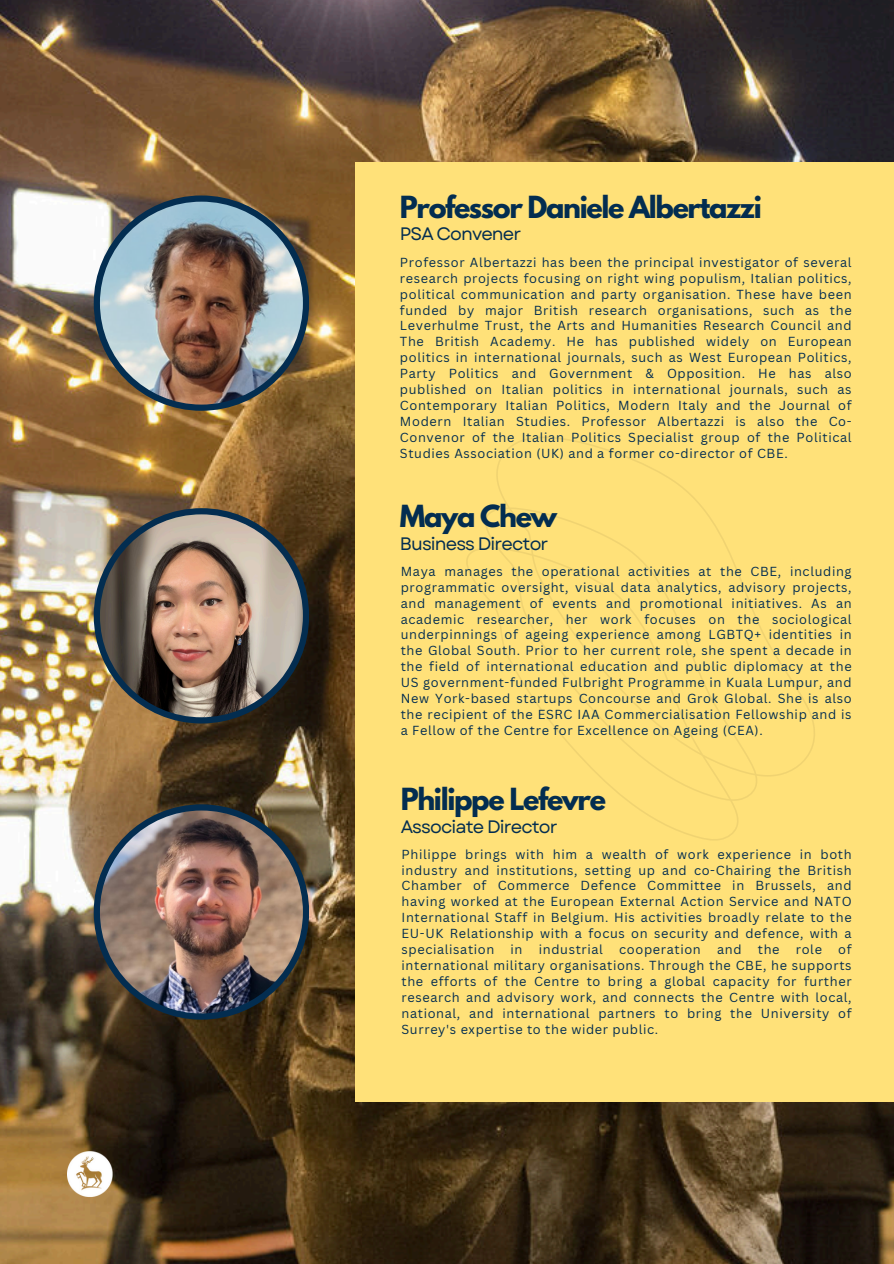
<style>
.page{position:relative;width:894px;height:1264px;background:#fff}
.page>*{position:absolute;margin:0;border:0;box-sizing:border-box;transform-origin:0 0}
.t1{font:700 27px "League Spartan";letter-spacing:-.05em;color:#032d50}
.t2{font:18px "Garet";letter-spacing:-.05em;color:#032d50}
.t3{font:12.75px/15.9px "Canva Sans";letter-spacing:.05em;color:#032d50;text-align:justify}
</style>
<div class="page">
<img style="left:0;top:0;width:893px;height:1263px">
<div style="left:355px;top:162px;width:538px;height:939px;background:#ffe179"></div>
<div style="left:94px;top:508px;width:215px;height:215px;background:#032d50;border-radius:50%"></div>
<img style="left:100px;top:514px;width:203px;height:203px;border-radius:50%">
<div style="left:94px;top:804px;width:215px;height:215px;background:#032d50;border-radius:50%"></div>
<img style="left:100px;top:810px;width:203px;height:203px;border-radius:50%">
<img style="left:68px;top:1137px;width:52px;height:73px">
<svg style="left:466px;top:437px;width:349px;height:403px"></svg>
<svg style="left:94px;top:195px;width:215px;height:216px;background:#0d3353"></svg>
<img style="left:100px;top:202px;width:203px;height:202px;border-radius:50%">
<h2 class="t1" style="left:400px;top:194px;width:363px">Professor Daniele Albertazzi</h2>
<h2 class="t2" style="left:400px;top:221px;width:123px">PSA Convener</h2>
<p class="t3" style="left:400px;top:254px;width:453px">Professor Albertazzi has been the principal investigator of several research projects focusing on right wing populism, Italian politics, political communication and party organisation. These have been funded by major British research organisations, such as the Leverhulme Trust, the Arts and Humanities Research Council and The British Academy. He has published widely on European politics in international journals, such as West European Politics, Party Politics and Government &amp; Opposition. He has also published on Italian politics in international journals, such as Contemporary Italian Politics, Modern Italy and the Journal of Modern Italian Studies. Professor Albertazzi is also the Co-Convenor of the Italian Politics Specialist group of the Political Studies Association (UK) and a former co-director of CBE.</p>
<h1 class="t1" style="left:400px;top:503px;width:159px">Maya Chew</h1>
<h1 class="t2" style="left:400px;top:530px;width:150px">Business Director</h1>
<p class="t3" style="left:400px;top:562px;width:452px">Maya manages the operational activities at the CBE, including programmatic oversight, visual data analytics, advisory projects, and management of events and promotional initiatives. As an academic researcher, her work focuses on the sociological underpinnings of ageing experience among LGBTQ+ identities in the Global South. Prior to her current role, she spent a decade in the field of international education and public diplomacy at the US government-funded Fulbright Programme in Kuala Lumpur, and New York-based startups Concourse and Grok Global. She is also the recipient of the ESRC IAA Commercialisation Fellowship and is a Fellow of the Centre for Excellence on Ageing (CEA).</p>
<p class="t1" style="left:400px;top:785px;width:207px">Philippe Lefevre</p>
<p class="t2" style="left:400px;top:813px;width:158px">Associate Director</p>
<p class="t3" style="left:401px;top:845px;width:451px">Philippe brings with him a wealth of work experience in both industry and institutions, setting up and co-Chairing the British Chamber of Commerce Defence Committee in Brussels, and having worked at the European External Action Service and NATO International Staff in Belgium. His activities broadly relate to the EU-UK Relationship with a focus on security and defence, with a specialisation</p>
<p class="t3" style="left:401px;top:941px;width:451px;text-indent:436px">of international military organisations. Through the CBE, he supports the efforts of the Centre to bring a global capacity for further research and advisory work, and connects the Centre with local, national, and international partners to bring the University of Surrey's expertise to the wider public.</p>
<p class="t3" style="left:510px;top:941px;width:13px">in</p>
<p class="t3" style="left:538px;top:941px;width:66px">industrial</p>
<p class="t3" style="left:619px;top:941px;width:83px">cooperation</p>
<p class="t3" style="left:717px;top:941px;width:26px">and</p>
<p class="t3" style="left:757px;top:941px;width:23px">the</p>
<p class="t3" style="left:795px;top:941px;width:28px">role</p>
</div>
